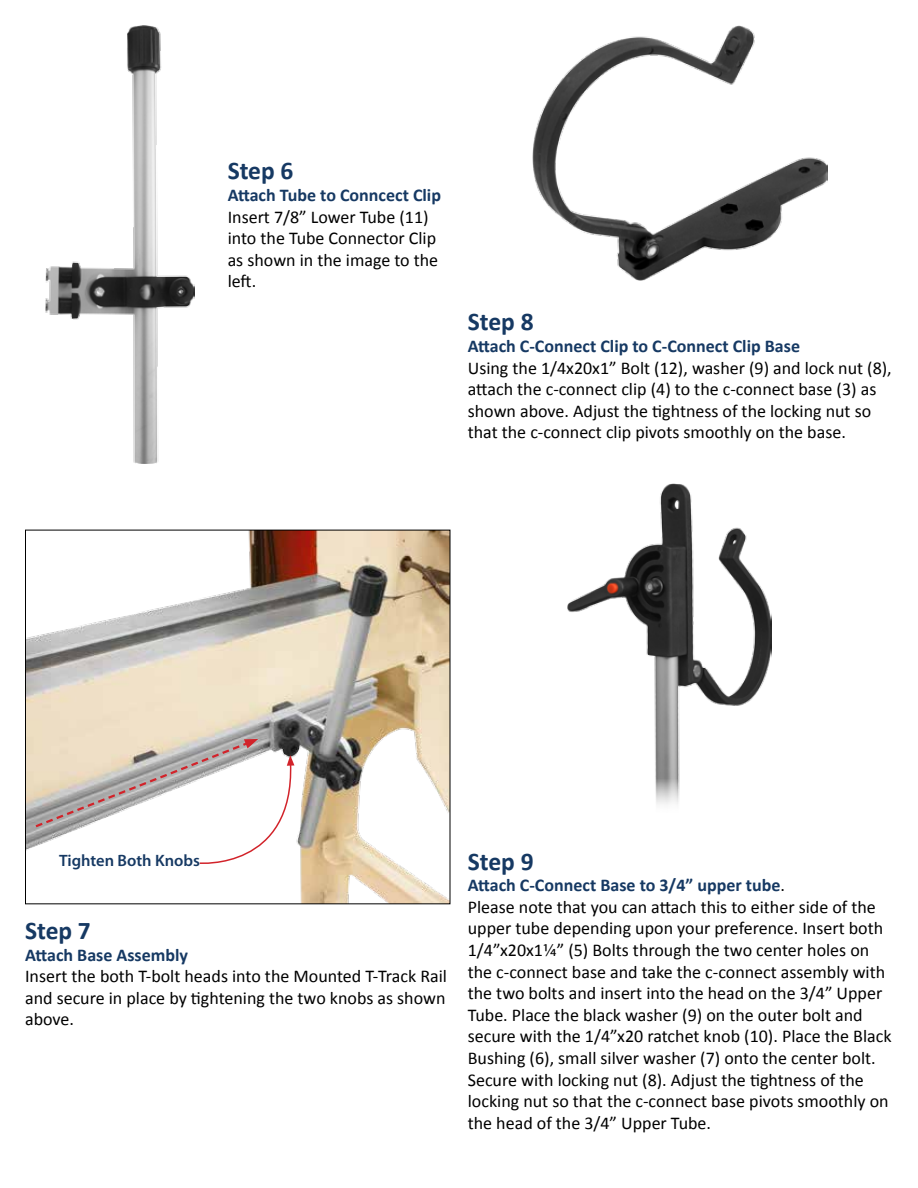
<style>
.page{position:relative;width:918px;height:1188px;background:#fff}
.page>*{position:absolute;margin:0;border:0;box-sizing:border-box;transform-origin:0 0}
.t1{font:700 25.5px "Calibri";color:#163963}
.t2{font:18px/21.6px "Calibri";color:#000}
.t3{font:700 18px "Calibri";color:#163963}
.t4{font:600 16.5px "Myriad Pro";color:#163963}
.s1{font-weight:700;color:#163963}
.s2{font-family:"Myriad Pro"}
</style>
<div class="page">
<img style="left:45px;top:26px;width:149px;height:438px">
<img style="left:27px;top:532px;width:421px;height:370px">
<img style="left:533px;top:26px;width:295px;height:254px">
<img style="left:567px;top:484px;width:204px;height:320px">
<svg style="left:33px;top:739px;width:261px;height:131px"></svg>
<h1 class="t1" style="left:228px;top:155px;width:67px">Step 6</h1>
<p class="t3" style="left:228px;top:184px;width:215px">Attach Tube to Conncect Clip</p>
<p class="t2" style="left:228px;top:205px;width:212px">Insert 7/8” Lower Tube (11) into the Tube Connector Clip as shown in the image to the left.</p>
<h1 class="t1" style="left:468px;top:306px;width:67px">Step 8</h1>
<p class="t3" style="left:468px;top:335px;width:334px">Attach C-Connect Clip to C-Connect Clip Base</p>
<p class="t2" style="left:468px;top:356px;width:426px">Using the 1/4x20x1” Bolt (12), washer (9) and lock nut (8), attach the c-connect clip (4) to the c-connect base (3) as shown above. Adjust the tightness of the locking nut so that the c-connect clip pivots smoothly on the base.</p>
<p class="t4" style="left:59px;top:850px;width:142px">Tighten Both Knobs</p>
<h1 class="t1" style="left:25px;top:915px;width:67px">Step 7</h1>
<p class="t3" style="left:25px;top:943px;width:165px">Attach Base Assembly</p>
<p class="t2" style="left:25px;top:965px;width:423px;text-align:justify">Insert the both T-bolt heads into the Mounted T-Track Rail and secure in place by tightening the two knobs as shown above.</p>
<h1 class="t1" style="left:468px;top:845px;width:67px">Step 9</h1>
<p class="t2" style="left:468px;top:874px;width:425px"><span class="s1">Attach C-Connect Base to 3/4” upper tube</span>.<br>Please note that you can attach this to either side of the upper tube depending upon your preference. Insert both 1/4”x20x1<span class="s2">¼</span>” (5) Bolts through the two center holes on the c-connect base and take the c-connect assembly with the two bolts and insert into the head on the 3/4” Upper Tube. Place the black washer (9) on the outer bolt and secure with the 1/4”x20 ratchet knob (10). Place the Black Bushing (6), small silver washer (7) onto the center bolt.<br>Secure with locking nut (8). Adjust the tightness of the locking nut so that the c-connect base pivots smoothly on the head of the 3/4” Upper Tube.</p>
</div>
